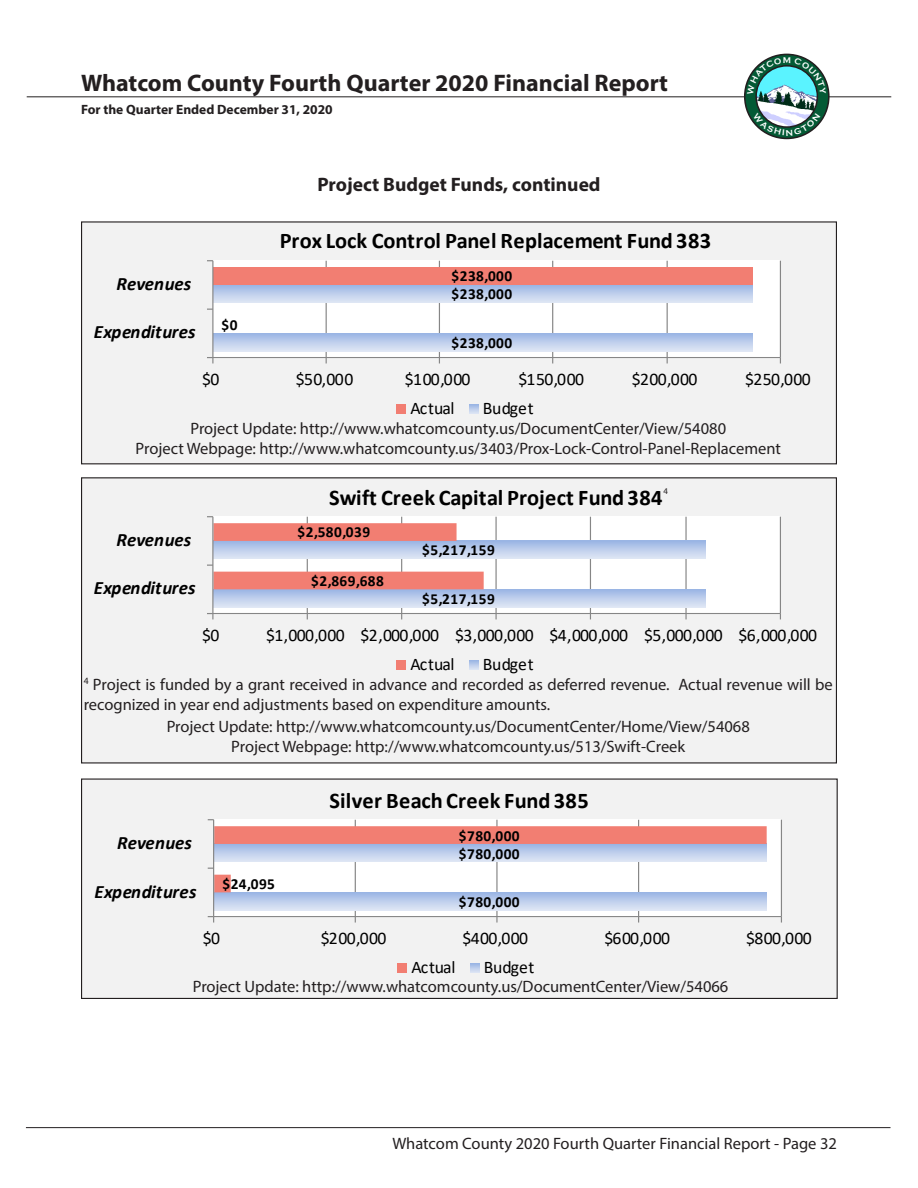
<style>
.page{position:relative;width:918px;height:1188px;background:#fff}
.page>*{position:absolute;margin:0;border:0;box-sizing:border-box;transform-origin:0 0}
.t1{font:700 24px "Myriad Pro";color:#231f20}
.t2{font:700 22.5px "Calibri";letter-spacing:.005em;color:#000}
.Qtrly_Section_Contin{font:700 19.5px "Myriad Pro";color:#231f20}
.t3{font:italic 700 18.9px "Calibri";letter-spacing:.01em;color:#000}
.t4{font:17.7px "Calibri";letter-spacing:-.01em;color:#000}
.t5{font:17.7px "Calibri";letter-spacing:-.04em;color:#000}
.Proj_Budget_Link_Tex{font:16.5px "Myriad Pro";color:#231f20}
.Proj_Budget_Notes{font:16.5px/19.8px "Myriad Pro";color:#231f20}
.t6{font:700 15.3px "Calibri";letter-spacing:.03em;color:#000}
.t7{font:700 13.5px "Myriad Pro";color:#231f20}
.Qtrly_End_Page_Notes{font:8.7px "Myriad Pro";color:#231f20}
</style>
<div class="page">
<hr style="left:27px;top:96px;width:864px;height:1px;background:#231f20">
<hr style="left:26px;top:1127px;width:865px;height:1px;background:#231f20">
<svg style="left:745px;top:54px;width:84px;height:84px"></svg>
<div style="left:744px;top:54px;width:86px;height:85px;border:2px solid #231f20;border-radius:50%"></div>
<img style="left:756px;top:66px;width:61px;height:61px;border-radius:31px">
<div style="left:82px;top:779px;width:755px;height:219px;background:#f2f2f2"></div>
<div style="left:81px;top:778px;width:757px;height:221px;border:1px solid #231f20"></div>
<div style="left:214px;top:819px;width:567px;height:98px;background:#fff"></div>
<hr style="left:355px;top:820px;width:1px;height:97px;background:#868686">
<hr style="left:496px;top:820px;width:2px;height:97px;background:#868686">
<hr style="left:638px;top:820px;width:1px;height:97px;background:#868686">
<hr style="left:781px;top:820px;width:1px;height:97px;background:#868686">
<svg style="left:214px;top:892px;width:553px;height:18px;background:#bccdec"></svg>
<hr style="left:214px;top:916px;width:567px;height:1px;background:#868686">
<svg style="left:496px;top:917px;width:2px;height:6px"></svg>
<hr style="left:213px;top:820px;width:1px;height:97px;background:#868686">
<svg style="left:208px;top:916px;width:6px;height:7px"></svg>
<svg style="left:208px;top:826px;width:559px;height:66px"></svg>
<div style="left:397px;top:963px;width:10px;height:10px;background:#f27e72"></div>
<svg style="left:470px;top:963px;width:10px;height:10px"></svg>
<div style="left:82px;top:222px;width:754px;height:242px;background:#f2f2f2"></div>
<div style="left:81px;top:221px;width:756px;height:243px;border:1px solid #231f20"></div>
<div style="left:213px;top:260px;width:567px;height:98px;background:#fff"></div>
<hr style="left:326px;top:261px;width:1px;height:97px;background:#868686">
<hr style="left:439px;top:261px;width:1px;height:97px;background:#868686">
<hr style="left:552px;top:261px;width:1px;height:97px;background:#868686">
<hr style="left:667px;top:261px;width:1px;height:97px;background:#868686">
<hr style="left:780px;top:261px;width:1px;height:97px;background:#868686">
<svg style="left:213px;top:333px;width:540px;height:18px;background:#bccdeb"></svg>
<svg style="left:213px;top:285px;width:540px;height:18px;background:#beceec"></svg>
<div style="left:213px;top:267px;width:540px;height:18px;background:#f27e72"></div>
<hr style="left:213px;top:357px;width:567px;height:1px;background:#868686">
<hr style="left:212px;top:261px;width:1px;height:97px;background:#868686">
<svg style="left:207px;top:357px;width:6px;height:6px"></svg>
<div style="left:396px;top:404px;width:10px;height:10px;background:#f27e72"></div>
<svg style="left:470px;top:404px;width:9px;height:10px"></svg>
<div style="left:82px;top:478px;width:754px;height:285px;background:#f2f2f2"></div>
<div style="left:213px;top:516px;width:567px;height:98px;background:#fff"></div>
<hr style="left:307px;top:517px;width:1px;height:97px;background:#868686">
<hr style="left:401px;top:517px;width:1px;height:97px;background:#868686">
<hr style="left:495px;top:517px;width:2px;height:97px;background:#868686">
<hr style="left:590px;top:517px;width:1px;height:97px;background:#868686">
<hr style="left:685px;top:517px;width:2px;height:97px;background:#868686">
<hr style="left:780px;top:517px;width:1px;height:97px;background:#868686">
<svg style="left:213px;top:589px;width:493px;height:18px;background:#bdccea"></svg>
<svg style="left:484px;top:541px;width:222px;height:18px;background:#beceec"></svg>
<hr style="left:213px;top:613px;width:567px;height:1px;background:#868686">
<hr style="left:212px;top:517px;width:1px;height:97px;background:#868686">
<svg style="left:207px;top:613px;width:6px;height:6px"></svg>
<svg style="left:207px;top:523px;width:277px;height:66px"></svg>
<div style="left:396px;top:660px;width:10px;height:10px;background:#f27e72"></div>
<svg style="left:470px;top:660px;width:9px;height:10px"></svg>
<svg style="left:747px;top:57px;width:79px;height:38px"></svg>
<svg style="left:753px;top:113px;width:67px;height:23px"></svg>
<h1 class="t1" style="left:81px;top:67px;width:589px">Whatcom County Fourth Quarter 2020 Financial Report</h1>
<p class="t7" style="left:81px;top:100px;width:253px">For the Quarter Ended December 31, 2020</p>
<p class="Qtrly_Section_Contin" style="left:317px;top:171px;width:285px">Project Budget Funds, continued</p>
<p class="t3" style="left:117px;top:270px;width:76px">Revenues</p>
<p class="t3" style="left:94px;top:319px;width:103px">Expenditures</p>
<p class="t6" style="left:221px;top:314px;width:18px">$0</p>
<p class="t2" style="left:280px;top:224px;width:433px">Prox Lock Control Panel Replacement Fund 383</p>
<p class="t6" style="left:451px;top:266px;width:62px">$238,000</p>
<p class="t6" style="left:451px;top:284px;width:62px">$238,000</p>
<p class="t6" style="left:451px;top:332px;width:62px">$238,000</p>
<p class="t4" style="left:202px;top:367px;width:19px">$0</p>
<p class="t4" style="left:296px;top:367px;width:59px">$50,000</p>
<p class="t4" style="left:405px;top:367px;width:67px">$100,000</p>
<p class="t4" style="left:518px;top:367px;width:67px">$150,000</p>
<p class="t4" style="left:632px;top:367px;width:67px">$200,000</p>
<p class="t4" style="left:745px;top:367px;width:67px">$250,000</p>
<p class="t4" style="left:411px;top:396px;width:46px">Actual</p>
<p class="t4" style="left:483px;top:396px;width:52px">Budget</p>
<p class="Proj_Budget_Link_Tex" style="left:191px;top:418px;width:537px">Project Update: http://www.whatcomcounty.us/DocumentCenter/View/54080</p>
<p class="Proj_Budget_Link_Tex" style="left:136px;top:438px;width:647px">Project Webpage: http://www.whatcomcounty.us/3403/Prox-Lock-Control-Panel-Replacement</p>
<p class="t3" style="left:117px;top:526px;width:76px">Revenues</p>
<p class="t3" style="left:94px;top:575px;width:103px">Expenditures</p>
<p class="Qtrly_End_Page_Notes" style="left:664px;top:486px;width:6px">4</p>
<p class="t2" style="left:329px;top:482px;width:335px">Swift Creek Capital Project Fund 384</p>
<p class="t6" style="left:298px;top:522px;width:74px">$2,580,039</p>
<p class="t6" style="left:311px;top:570px;width:74px">$2,869,688</p>
<p class="t6" style="left:422px;top:540px;width:74px">$5,217,159</p>
<p class="t6" style="left:422px;top:588px;width:74px">$5,217,159</p>
<p class="t4" style="left:202px;top:623px;width:19px">$0</p>
<p class="t5" style="left:266px;top:623px;width:553px">$1,000,000 $2,000,000 $3,000,000 $4,000,000 $5,000,000 $6,000,000</p>
<p class="t4" style="left:411px;top:652px;width:46px">Actual</p>
<p class="t4" style="left:483px;top:652px;width:52px">Budget</p>
<p class="Proj_Budget_Notes" style="left:84px;top:674px;width:751px"><sup>4</sup> Project is funded by a grant received in advance and recorded as deferred revenue. Actual revenue will be recognized in year end adjustments based on expenditure amounts.</p>
<p class="Proj_Budget_Link_Tex" style="left:167px;top:716px;width:585px">Project Update: http://www.whatcomcounty.us/DocumentCenter/Home/View/54068</p>
<p class="Proj_Budget_Link_Tex" style="left:231px;top:736px;width:455px">Project Webpage: http://www.whatcomcounty.us/513/Swift-Creek</p>
<p class="t3" style="left:117px;top:829px;width:76px">Revenues</p>
<p class="t3" style="left:95px;top:878px;width:103px">Expenditures</p>
<p class="t6" style="left:222px;top:873px;width:54px">$24,095</p>
<p class="t2" style="left:329px;top:785px;width:261px">Silver Beach Creek Fund 385</p>
<p class="t6" style="left:459px;top:825px;width:62px">$780,000</p>
<p class="t6" style="left:459px;top:843px;width:62px">$780,000</p>
<p class="t6" style="left:459px;top:891px;width:62px">$780,000</p>
<p class="t4" style="left:203px;top:926px;width:19px">$0</p>
<p class="t4" style="left:321px;top:926px;width:67px">$200,000</p>
<p class="t4" style="left:463px;top:926px;width:67px">$400,000</p>
<p class="t4" style="left:604px;top:926px;width:67px">$600,000</p>
<p class="t4" style="left:746px;top:926px;width:67px">$800,000</p>
<p class="t4" style="left:411px;top:955px;width:46px">Actual</p>
<p class="t4" style="left:484px;top:955px;width:52px">Budget</p>
<p class="Proj_Budget_Link_Tex" style="left:193px;top:976px;width:537px">Project Update: http://www.whatcomcounty.us/DocumentCenter/View/54066</p>
<p class="Proj_Budget_Notes" style="left:392px;top:1134px;width:446px">Whatcom County 2020 Fourth Quarter Financial Report - Page 32</p>
</div>
